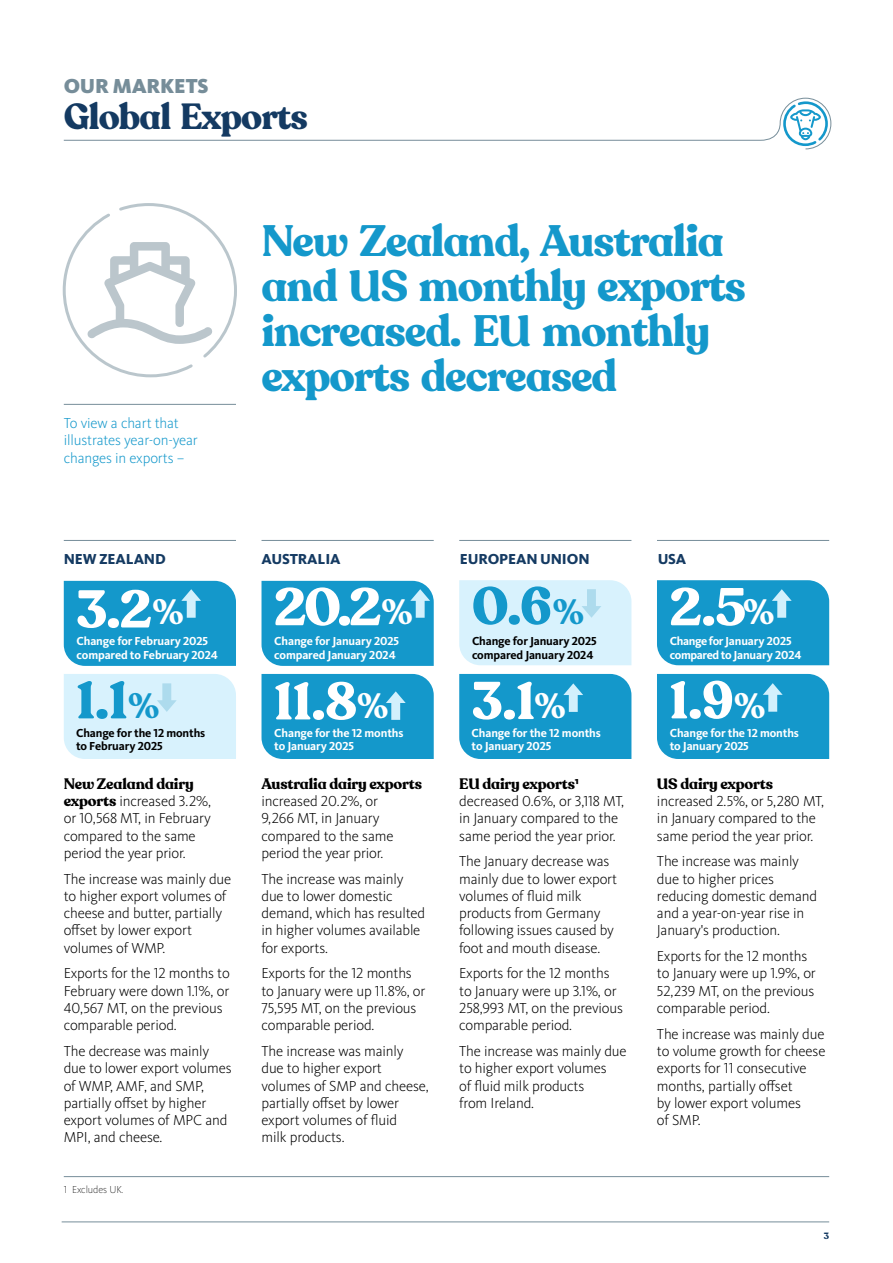
<style>
.page{position:relative;width:893px;height:1263px;background:#fff}
.page>*{position:absolute;margin:0;border:0;box-sizing:border-box;transform-origin:0 0}
.t1{font:700 52.5px "Recoleta Alt";color:#fff}
.t2{font:700 52.5px "Recoleta Alt";color:#1498cb}
.t3{font:700 43.5px/45px "Recoleta Alt";letter-spacing:-.025em;color:#1498cb}
.t4{font:700 36px "Recoleta Alt";letter-spacing:-.025em;color:#143a62}
.t5{font:700 34.8px "Recoleta Alt";color:#fff}
.t6{font:700 34.8px "Recoleta Alt";color:#1498cb}
.t7{font:900 21px "Kievit OT";letter-spacing:-.01em;color:#768d99}
.t8{font:300 15px/17.2px "Kievit OT";letter-spacing:-.01em;color:#000}
.t9{font:700 15px "Recoleta Alt";letter-spacing:-.01em;color:#000}
.t10{font:300 15px/17.2px "Kievit OT";letter-spacing:-.01em;color:#1498cb}
.t11{font:800 15px "Kievit OT";letter-spacing:-.01em;color:#143a62}
.t12{font:700 12px/13.5px "Kievit OT";letter-spacing:-.01em;color:#fff}
.t13{font:700 12px/13.5px "Kievit OT";letter-spacing:-.01em;color:#000}
.t14{font:200 10.5px "Kievit OT";letter-spacing:-.01em;color:#000}
.t15{font:700 9px "Recoleta Alt";color:#143a62}
.s1{font-family:"Recoleta Alt";font-weight:700}
.s2{font-family:"Kievit OT";font-weight:800}
</style>
<div class="page">
<hr style="left:64px;top:404px;width:172px;height:1px;background:#768d99">
<svg style="left:62px;top:203px;width:175px;height:175px"></svg>
<hr style="left:62px;top:1221px;width:767px;height:1px;background:#768d99">
<svg style="left:63px;top:97px;width:769px;height:53px"></svg>
<hr style="left:64px;top:540px;width:172px;height:1px;background:#768d99">
<hr style="left:261px;top:540px;width:173px;height:1px;background:#768d99">
<hr style="left:459px;top:540px;width:172px;height:1px;background:#768d99">
<hr style="left:657px;top:540px;width:172px;height:1px;background:#768d99">
<div style="left:657px;top:580px;width:172px;height:85px;background:#1498cb"></div>
<div style="left:459px;top:580px;width:172px;height:85px;background:#d8f2fd"></div>
<div style="left:261px;top:581px;width:173px;height:85px;background:#1498cb"></div>
<div style="left:261px;top:674px;width:173px;height:85px;background:#1498cb"></div>
<div style="left:459px;top:674px;width:172px;height:85px;background:#1498cb"></div>
<div style="left:657px;top:674px;width:172px;height:85px;background:#1498cb"></div>
<div style="left:64px;top:674px;width:172px;height:85px;background:#d8f2fd"></div>
<div style="left:64px;top:581px;width:172px;height:85px;background:#1498cb"></div>
<hr style="left:64px;top:1176px;width:765px;height:1px;background:#768d99">
<h3 class="t7" style="left:64px;top:73px;width:146px">OUR MARKETS</h3>
<h3 class="t4" style="left:64px;top:93px;width:246px">Global Exports</h3>
<p class="t10" style="left:64px;top:415px;width:136px">To view a chart that illustrates year-on-year changes in exports –</p>
<h2 class="t3" style="left:261px;top:220px;width:486px">New Zealand, Australia and US monthly exports increased. EU monthly exports decreased</h2>
<p class="t11" style="left:64px;top:550px;width:104px">NEW ZEALAND</p>
<p class="t11" style="left:261px;top:550px;width:81px">AUSTRALIA</p>
<p class="t11" style="left:460px;top:550px;width:131px">EUROPEAN UNION</p>
<p class="t11" style="left:658px;top:550px;width:30px">USA</p>
<h3 class="t5" style="left:381px;top:590px;width:33px">%</h3>
<h3 class="t6" style="left:553px;top:590px;width:33px">%</h3>
<h3 class="t5" style="left:743px;top:590px;width:33px">%</h3>
<h1 class="t1" style="left:274px;top:574px;width:109px">20.2</h1>
<h1 class="t2" style="left:472px;top:573px;width:82px">0.6</h1>
<h1 class="t1" style="left:669px;top:574px;width:78px">2.5</h1>
<h1 class="t1" style="left:76px;top:576px;width:77px">3.2</h1>
<h3 class="t5" style="left:153px;top:590px;width:33px">%</h3>
<p class="t12" style="left:77px;top:634px;width:143px">Change for February 2025 compared to February 2024</p>
<p class="t12" style="left:670px;top:634px;width:133px">Change for January 2025 compared to January 2024</p>
<p class="t12" style="left:274px;top:634px;width:126px">Change for January 2025 compared January 2024</p>
<p class="t13" style="left:472px;top:634px;width:126px">Change for January 2025 compared January 2024</p>
<h1 class="t2" style="left:76px;top:667px;width:53px">1.1</h1>
<h1 class="t1" style="left:472px;top:668px;width:65px">3.1</h1>
<h1 class="t1" style="left:669px;top:667px;width:66px">1.9</h1>
<h1 class="t1" style="left:274px;top:668px;width:85px">11.8</h1>
<h3 class="t6" style="left:128px;top:684px;width:33px">%</h3>
<h3 class="t5" style="left:357px;top:684px;width:33px">%</h3>
<h3 class="t5" style="left:535px;top:684px;width:33px">%</h3>
<h3 class="t5" style="left:734px;top:684px;width:33px">%</h3>
<p class="t13" style="left:76px;top:726px;width:131px">Change for the 12 months to February 2025</p>
<p class="t12" style="left:472px;top:726px;width:131px">Change for the 12 months to January 2025</p>
<p class="t12" style="left:274px;top:726px;width:131px">Change for the 12 months to January 2025</p>
<p class="t9" style="left:64px;top:774px;width:131px">New Zealand dairy</p>
<p class="t8" style="left:64px;top:793px;width:149px"><span class="s1">exports</span> increased 3.2%, or 10,568 MT, in February compared to the same period the year prior.</p>
<p class="t8" style="left:64px;top:870px;width:169px">The increase was mainly due to higher export volumes of cheese and butter, partially offset by lower export volumes of WMP.</p>
<p class="t8" style="left:64px;top:965px;width:168px">Exports for the 12 months to<br>February were down 1.1%, or<br>40,567 MT, on the previous comparable period.</p>
<p class="t8" style="left:64px;top:1043px;width:169px">The decrease was mainly due to lower export volumes of WMP, AMF, and SMP, partially offset by higher export volumes of MPC and<br>MPI, and cheese.</p>
<p class="t14" style="left:64px;top:1183px;width:61px">1 Excludes UK.</p>
<p class="t9" style="left:261px;top:774px;width:162px">Australia dairy exports</p>
<p class="t8" style="left:261px;top:793px;width:134px">increased 20.2%, or<br>9,266 MT, in January compared to the same period the year prior.</p>
<p class="t8" style="left:261px;top:870px;width:165px">The increase was mainly due to lower domestic demand, which has resulted in higher volumes available for exports.</p>
<p class="t8" style="left:261px;top:965px;width:165px">Exports for the 12 months to January were up 11.8%, or<br>75,595 MT, on the previous comparable period.</p>
<p class="t8" style="left:261px;top:1043px;width:169px">The increase was mainly due to higher export volumes of SMP and cheese, partially offset by lower export volumes of fluid<br>milk products.</p>
<p class="t9" style="left:459px;top:774px;width:122px">EU dairy exports<span class="s2">¹</span></p>
<p class="t8" style="left:459px;top:793px;width:166px">decreased 0.6%, or 3,118 MT, in January compared to the same period the year prior.</p>
<p class="t8" style="left:459px;top:853px;width:159px">The January decrease was mainly due to lower export volumes of fluid milk products from Germany following issues caused by foot and mouth disease.</p>
<p class="t8" style="left:459px;top:965px;width:165px">Exports for the 12 months to January were up 3.1%, or<br>258,993 MT, on the previous comparable period.</p>
<p class="t8" style="left:459px;top:1043px;width:169px">The increase was mainly due to higher export volumes<br>of fluid milk products<br>from Ireland.</p>
<p class="t12" style="left:670px;top:726px;width:131px">Change for the 12 months to January 2025</p>
<p class="t9" style="left:657px;top:774px;width:117px">US dairy exports</p>
<p class="t8" style="left:657px;top:793px;width:169px">increased 2.5%, or 5,280 MT, in January compared to the same period the year prior.</p>
<p class="t8" style="left:657px;top:853px;width:162px">The increase was mainly due to higher prices reducing domestic demand and a year-on-year rise in<br>January's production.</p>
<p class="t8" style="left:657px;top:948px;width:160px">Exports for the 12 months to January were up 1.9%, or<br>52,239 MT, on the previous comparable period.</p>
<p class="t8" style="left:657px;top:1025px;width:170px">The increase was mainly due to volume growth for cheese exports for 11 consecutive months, partially offset<br>by lower export volumes<br>of SMP.</p>
<p class="t15" style="left:824px;top:1230px;width:7px">3</p>
</div>
